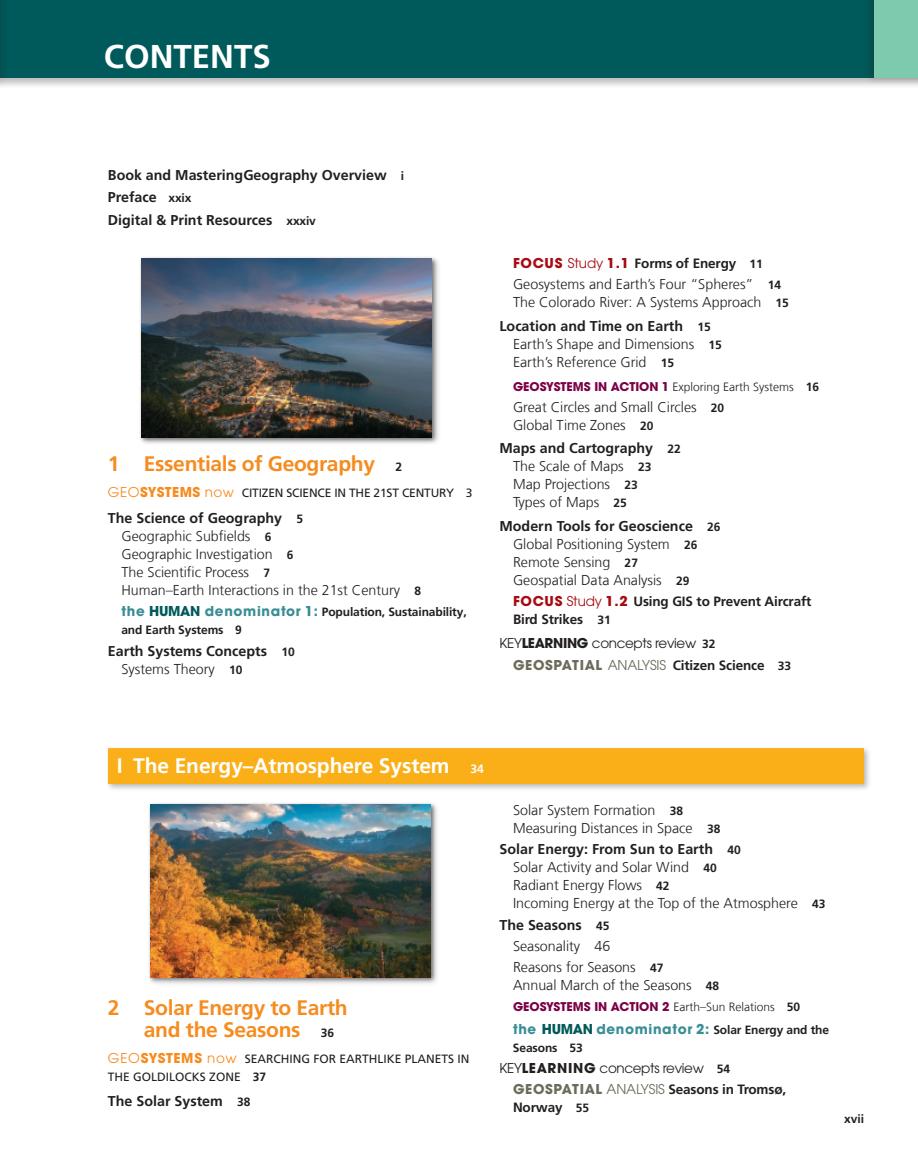
<style>
.page{position:relative;width:918px;height:1175px;background:#fff}
.page>*{position:absolute;margin:0;border:0;box-sizing:border-box;transform-origin:0 0}
.t1{font:700 33px "Frutiger LT Com";color:#fff}
.t2{font:700 21px/22.5px "Frutiger LT Com";letter-spacing:-.015em;color:#f68b1f}
.t3{font:700 21px "Frutiger LT Com";letter-spacing:-.005em;color:#fff}
.t4{font:300 14.25px/18px "Frutiger LT Com";color:#231f20}
.t5{font:700 14.25px/22.5px "Frutiger LT Com";color:#231f20}
.t6{font:13.5px/22.5px "ITC Avant Garde W1 G";letter-spacing:-.025em;color:#231f20}
.t7{font:700 13.5px/18px "Frutiger LT Com";letter-spacing:-.01em;color:#231f20}
.t8{font:12px/18px "Frutiger LT Com";color:#231f20}
.t9{font:700 12px/22.5px "ITC Avant Garde W1 G";color:#7b0046}
.t10{font:700 12px/18px "Frutiger LT Com";letter-spacing:-.01em;color:#231f20}
.t11{font:300 12px "Frutiger LT Com";color:#231f20}
.s1{font-size:12px}
.s2{font-size:12px;color:#231f20}
.s3{font-family:"ITC Avant Garde W1 G";font-size:13.5px;color:#f68b1f}
.s4{font-family:"ITC Avant Garde W1 G";font-weight:700;font-size:13.5px;color:#f68b1f}
.s5{font-weight:700}
.s6{font-weight:700;font-size:12px}
.s7{font-family:"ITC Avant Garde W1 G";font-size:13.5px;color:#398e95}
.s8{font-family:"ITC Avant Garde W1 G";font-size:13.5px;color:#00595a}
.s9{font-weight:300}
.s10{font-family:"ITC Avant Garde W1 G";color:#a70a12}
.s11{font-family:"ITC Avant Garde W1 G";font-weight:400;color:#a70a12}
.s12{font-family:"ITC Avant Garde W1 G";font-weight:700;color:#7b0046}
.s13{font-family:"Frutiger LT Com";font-weight:700;font-size:12px}
.s14{font-weight:700;color:#6d6c5c}
.s15{color:#6d6c5c}
.s16{font-family:"Frutiger LT Com";font-weight:700}
.s17{font-family:"Frutiger LT Com";font-weight:300;color:#231f20}
.s18{font-family:"Frutiger LT Com";color:#231f20}
.s19{font-size:13.5px;color:#398e95}
.s20{font-size:13.5px;color:#00595a}
</style>
<div class="page">
<div style="left:0;top:0;width:918px;height:89px;background:#231f20;opacity:.3"></div>
<div style="left:0;top:0;width:918px;height:78px;background:#00595a"></div>
<div style="left:864px;top:0;width:54px;height:85px;background:#231f20;opacity:.3"></div>
<div style="left:874px;top:0;width:44px;height:78px;background:#7dcaae"></div>
<div style="left:0;top:0;width:7px;height:89px;background:#231f20;opacity:.3"></div>
<div style="left:105px;top:745px;width:766px;height:46px;background:#231f20;opacity:.3"></div>
<div style="left:108px;top:748px;width:756px;height:36px;background:#faaf18"></div>
<div style="left:147px;top:800px;width:295px;height:188px;background:#fbfbfb"></div>
<img style="left:149px;top:803px;width:288px;height:180px">
<img style="left:150px;top:804px;width:281px;height:173px">
<img style="left:140px;top:257px;width:299px;height:187px">
<img style="left:142px;top:258px;width:290px;height:179px">
<p class="t1" style="left:104px;top:37px;width:168px">CONTENTS</p>
<p class="t5" style="left:108px;top:164px;width:298px">Book and MasteringGeography Overview <span class="s1">i<br></span>Preface <span class="s1">xxix<br></span>Digital &amp; Print Resources <span class="s1">xxxiv</span></p>
<p class="t2" style="left:108px;top:453px;width:296px">1 Essentials of Geography <span class="s2">2</span></p>
<p class="t8" style="left:108px;top:483px;width:366px"><span class="s3">GEO</span><span class="s4">SYSTEMS</span> <span class="s3">now</span> CITIZEN SCIENCE IN THE 21ST CENTURY 3</p>
<p class="t4" style="left:121px;top:508px;width:301px;text-indent:-14px"><span class="s5">The Science of Geography</span> <span class="s6">5<br></span>Geographic Subfields <span class="s6">6<br></span>Geographic Investigation <span class="s6">6<br></span>The Scientific Process <span class="s6">7<br></span>Human–Earth Interactions in the 21st Century <span class="s6">8</span></p>
<p class="t10" style="left:121px;top:602px;width:347px"><span class="s7">the</span> <span class="s8">HUMAN</span> <span class="s7">denominator 1:</span> Population, Sustainability, and Earth Systems 9</p>
<p class="t5" style="left:121px;top:642px;width:175px;line-height:18px;text-indent:-14px">Earth Systems Concepts <span class="s1">10<br></span><span class="s9">Systems Theory</span> <span class="s1">10</span></p>
<p class="t7" style="left:513px;top:254px;width:251px"><span class="s10">FOCUS</span> <span class="s11">Study</span> <span class="s10">1.1</span> Forms of Energy <span class="s1">11</span></p>
<p class="t4" style="left:513px;top:275px;width:277px">Geosystems and Earth’s Four “Spheres” <span class="s6">14<br></span>The Colorado River: A Systems Approach <span class="s6">15</span></p>
<p class="t4" style="left:513px;top:317px;width:210px;text-indent:-14px"><span class="s5">Location and Time on Earth</span> <span class="s6">15<br></span>Earth’s Shape and Dimensions <span class="s6">15<br></span>Earth’s Reference Grid <span class="s6">15</span></p>
<p class="t11" style="left:513px;top:379px;width:308px"><span class="s12">GEOSYSTEMS IN ACTION 1</span> Exploring Earth Systems <span class="s5">16</span></p>
<p class="t4" style="left:513px;top:398px;width:213px">Great Circles and Small Circles <span class="s6">20<br></span>Global Time Zones <span class="s6">20</span></p>
<p class="t4" style="left:513px;top:438px;width:169px;text-indent:-14px"><span class="s5">Maps and Cartography</span> <span class="s6">22<br></span>The Scale of Maps <span class="s6">23<br></span>Map Projections <span class="s6">23<br></span>Types of Maps <span class="s6">25</span></p>
<p class="t4" style="left:513px;top:516px;width:209px;text-indent:-14px"><span class="s5">Modern Tools for Geoscience</span> <span class="s6">26<br></span>Global Positioning System <span class="s6">26<br></span>Remote Sensing <span class="s6">27<br></span>Geospatial Data Analysis <span class="s6">29</span></p>
<p class="t7" style="left:513px;top:592px;width:300px"><span class="s10">FOCUS</span> <span class="s11">Study</span> <span class="s10">1.2</span> Using GIS to Prevent Aircraft<br>Bird Strikes <span class="s1">31</span></p>
<p class="t6" style="left:513px;top:631px;width:280px;text-indent:-14px">KEY<span class="s5">LEARNING</span> concepts review <span class="s13">32<br></span><span class="s14">GEOSPATIAL</span> <span class="s15">ANALYSIS</span> <span class="s16">Citizen Science</span> <span class="s13">33</span></p>
<p class="t3" style="left:117px;top:753px;width:368px">I The Energy–Atmosphere System <span class="s1">34</span></p>
<p class="t2" style="left:144px;top:996px;width:205px;text-indent:-36px">2 Solar Energy to Earth and the Seasons <span class="s2">36</span></p>
<p class="t8" style="left:108px;top:1049px;width:363px"><span class="s3">GEO</span><span class="s4">SYSTEMS</span> <span class="s3">now</span> SEARCHING FOR EARTHLIKE PLANETS IN<br>THE GOLDILOCKS ZONE <span class="s5">37</span></p>
<p class="t5" style="left:108px;top:1089px;width:144px">The Solar System <span class="s1">38</span></p>
<p class="t4" style="left:513px;top:800px;width:209px">Solar System Formation <span class="s6">38<br></span>Measuring Distances in Space <span class="s6">38</span></p>
<p class="t4" style="left:513px;top:839px;width:314px;text-indent:-14px"><span class="s5">Solar Energy: From Sun to Earth</span> <span class="s6">40<br></span>Solar Activity and Solar Wind <span class="s6">40<br></span>Radiant Energy Flows <span class="s6">42<br></span>Incoming Energy at the Top of the Atmosphere <span class="s6">43</span></p>
<p class="t4" style="left:513px;top:914px;width:152px;line-height:21px;text-indent:-14px"><span class="s5">The Seasons</span> <span class="s6">45<br></span>Seasonality 46<br>Reasons for Seasons <span class="s6">47</span></p>
<p class="t4" style="left:513px;top:976px;width:208px">Annual March of the Seasons <span class="s6">48</span></p>
<p class="t9" style="left:513px;top:995px;width:318px">GEOSYSTEMS IN ACTION 2 <span class="s17">Earth–Sun Relations</span> <span class="s18">50<br></span><span class="s19">the</span> <span class="s20">HUMAN</span> <span class="s19">denominator 2:</span> <span class="s18">Solar Energy and the</span></p>
<p class="t10" style="left:513px;top:1038px;width:71px">Seasons 53</p>
<p class="t6" style="left:513px;top:1057px;width:275px;line-height:21px;text-indent:-14px">KEY<span class="s5">LEARNING</span> concepts review <span class="s13">54<br></span><span class="s14">GEOSPATIAL</span> <span class="s15">ANALYSIS</span> <span class="s16">Seasons in Tromsø,</span></p>
<p class="t7" style="left:513px;top:1098px;width:78px">Norway <span class="s1">55</span></p>
<p class="t10" style="left:844px;top:1110px;width:22px">xvii</p>
</div>
